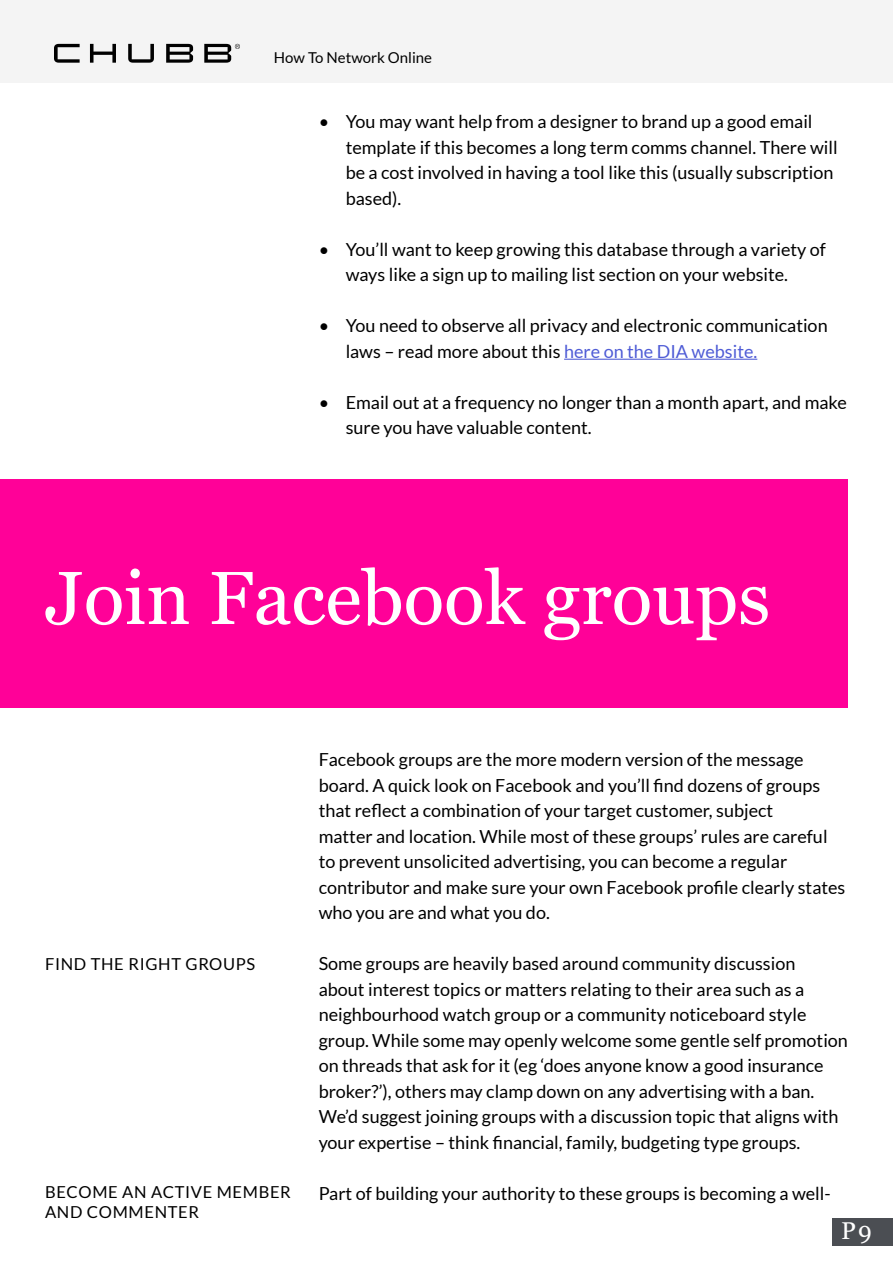
<style>
.page{position:relative;width:893px;height:1263px;background:#fff}
.page>*{position:absolute;margin:0;border:0;box-sizing:border-box;transform-origin:0 0}
.t1{font:75px "Georgia";color:#fff}
.t2{font:24.3px "Georgia";color:#fff}
.t3{font:18px/25.5px "Lato";color:#000}
.t4{font:16.5px/19.8px "Lato";letter-spacing:.04em;color:#000}
.t5{font:15px "Lato";color:#000}
.s1{color:#4f5cd6}
</style>
<div class="page">
<div style="left:0;top:0;width:893px;height:82px;background:#f4f4f4"></div>
<div style="left:832px;top:1218px;width:61px;height:27px;background:#4b4e53"></div>
<svg style="left:54px;top:44px;width:186px;height:19px"></svg>
<hr style="left:564px;top:359px;width:193px;height:1px;background:#4f5cd6">
<div style="left:0;top:480px;width:848px;height:228px;background:#ff0198"></div>
<p class="t5" style="left:274px;top:49px;width:160px">How To Network Online</p>
<p class="t3" style="left:346px;top:109px;width:493px;text-indent:-27px">• You may want help from a designer to brand up a good email template if this becomes a long term comms channel. There will be a cost involved in having a tool like this (usually subscription based).</p>
<p class="t3" style="left:346px;top:237px;width:482px;text-indent:-27px">• You’ll want to keep growing this database through a variety of ways like a sign up to mailing list section on your website.</p>
<p class="t3" style="left:346px;top:313px;width:483px;text-indent:-27px">• You need to observe all privacy and electronic communication laws – read more about this <span class="s1">here on the DIA website.</span></p>
<p class="t3" style="left:346px;top:390px;width:503px;text-indent:-27px">• Email out at a frequency no longer than a month apart, and make sure you have valuable content.</p>
<h1 class="t1" style="left:45px;top:543px;width:727px">Join Facebook groups</h1>
<p class="t4" style="left:45px;top:954px;width:212px">FIND THE RIGHT GROUPS</p>
<p class="t4" style="left:45px;top:1182px;width:247px">BECOME AN ACTIVE MEMBER<br>AND COMMENTER</p>
<p class="t3" style="left:319px;top:747px;width:528px">Facebook groups are the more modern version of the message board. A quick look on Facebook and you’ll find dozens of groups that reflect a combination of your target customer, subject<br>matter and location. While most of these groups’ rules are careful to prevent unsolicited advertising, you can become a regular contributor and make sure your own Facebook profile clearly states who you are and what you do.</p>
<p class="t3" style="left:319px;top:951px;width:531px">Some groups are heavily based around community discussion<br>about interest topics or matters relating to their area such as a neighbourhood watch group or a community noticeboard style group. While some may openly welcome some gentle self promotion on threads that ask for it (eg ‘does anyone know a good insurance broker?’), others may clamp down on any advertising with a ban.<br>We’d suggest joining groups with a discussion topic that aligns with your expertise – think financial, family, budgeting type groups.</p>
<p class="t3" style="left:319px;top:1180px;width:514px">Part of building your authority to these groups is becoming a well-</p>
<h2 class="t2" style="left:841px;top:1213px;width:32px">P9</h2>
</div>
